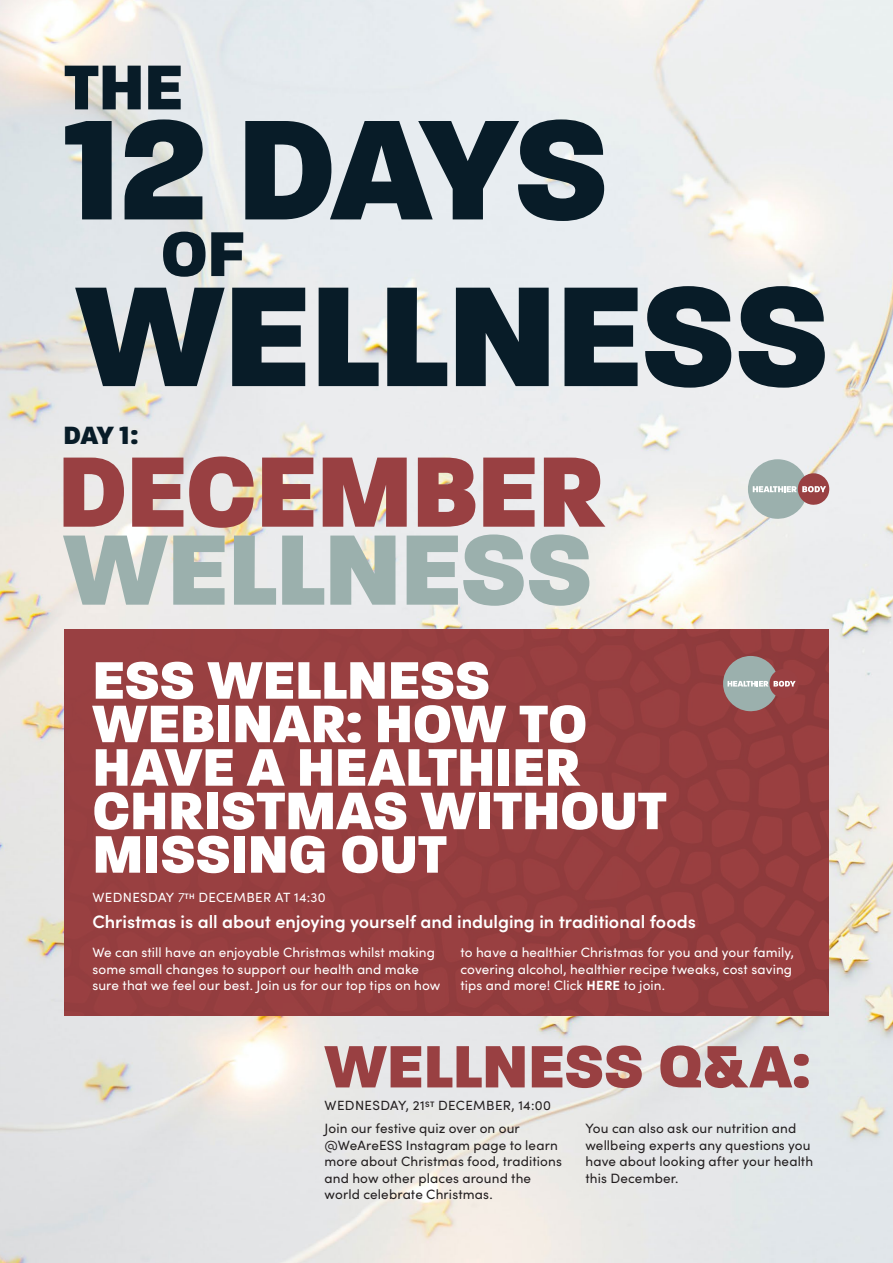
<style>
.page{position:relative;width:893px;height:1263px;background:#fff}
.page>*{position:absolute;margin:0;border:0;box-sizing:border-box;transform-origin:0 0}
.t1{font:800 153.75px "Paralucent";letter-spacing:-.015em;color:#081c28}
.t2{font:800 108px "Paralucent";letter-spacing:-.015em;color:#994042}
.t3{font:800 108px "Paralucent";letter-spacing:-.01em;color:#9bb0ad}
.t4{font:800 68.4px "Paralucent";color:#081c28}
.t5{font:800 64.5px "Paralucent";letter-spacing:-.005em;color:#994042}
.t6{font:800 57px/43.5px "Paralucent";letter-spacing:-.005em;color:#fff}
.t7{font:800 27px "Paralucent";color:#081c28}
.t8{font:600 18px "Sofia Pro";color:#fff}
.t9{font:13.5px/16.5px "Sofia Pro";letter-spacing:.01em;color:#fff}
.t10{font:13.5px/16.5px "Sofia Pro";letter-spacing:.01em;color:#231f20}
.t11{font:13.35px "Sofia Pro";letter-spacing:.025em;color:#231f20}
.t12{font:13.35px "Sofia Pro";letter-spacing:.025em;color:#fff}
.s1{font-weight:300}
.s2{font-weight:700;font-size:13.35px}
</style>
<div class="page">
<img style="left:0;top:0;width:893px;height:1263px">
<img style="left:64px;top:629px;width:765px;height:387px">
<svg style="left:723px;top:656px;width:76px;height:55px"></svg>
<svg style="left:748px;top:459px;width:81px;height:60px"></svg>
<h3 class="t4" style="left:64px;top:46px;width:121px">THE</h3>
<h1 class="t1" style="left:64px;top:77px;width:546px">12 DAYS</h1>
<h3 class="t4" style="left:161px;top:212px;width:85px">OF</h3>
<h1 class="t1" style="left:76px;top:243px;width:755px">WELLNESS</h1>
<h3 class="t7" style="left:64px;top:419px;width:76px">DAY 1:</h3>
<h2 class="t2" style="left:57px;top:426px;width:548px">DECEMBER</h2>
<h2 class="t3" style="left:64px;top:504px;width:530px">WELLNESS</h2>
<h3 class="t6" style="left:92px;top:658px;width:576px">ESS WELLNESS<br>WEBINAR: HOW TO<br>HAVE A HEALTHIER<br>CHRISTMAS WITHOUT<br>MISSING OUT</h3>
<p class="t12" style="left:92px;top:887px;width:235px">WEDNESDAY <span class="s1">7</span><sup>TH</sup> DECEMBER AT 14:30</p>
<h3 class="t8" style="left:92px;top:908px;width:605px">Christmas is all about enjoying yourself and indulging in traditional foods</h3>
<p class="t9" style="left:92px;top:943px;width:349px">We can still have an enjoyable Christmas whilst making some small changes to support our health and make sure that we feel our best. Join us for our top tips on how</p>
<p class="t9" style="left:460px;top:943px;width:335px">to have a healthier Christmas for you and your family, covering alcohol, healthier recipe tweaks, cost saving tips and more! Click <span class="s2">HERE</span> to join.</p>
<h3 class="t5" style="left:325px;top:1027px;width:487px">WELLNESS Q&amp;A:</h3>
<p class="t11" style="left:325px;top:1096px;width:228px">WEDNESDAY, 21<sup>ST</sup> DECEMBER, 14:00</p>
<p class="t10" style="left:325px;top:1119px;width:239px">Join our festive quiz over on our @WeAreESS Instagram page to learn more about Christmas food, traditions and how other places around the world celebrate Christmas.</p>
<p class="t10" style="left:585px;top:1119px;width:229px">You can also ask our nutrition and wellbeing experts any questions you have about looking after your health this December.</p>
</div>
